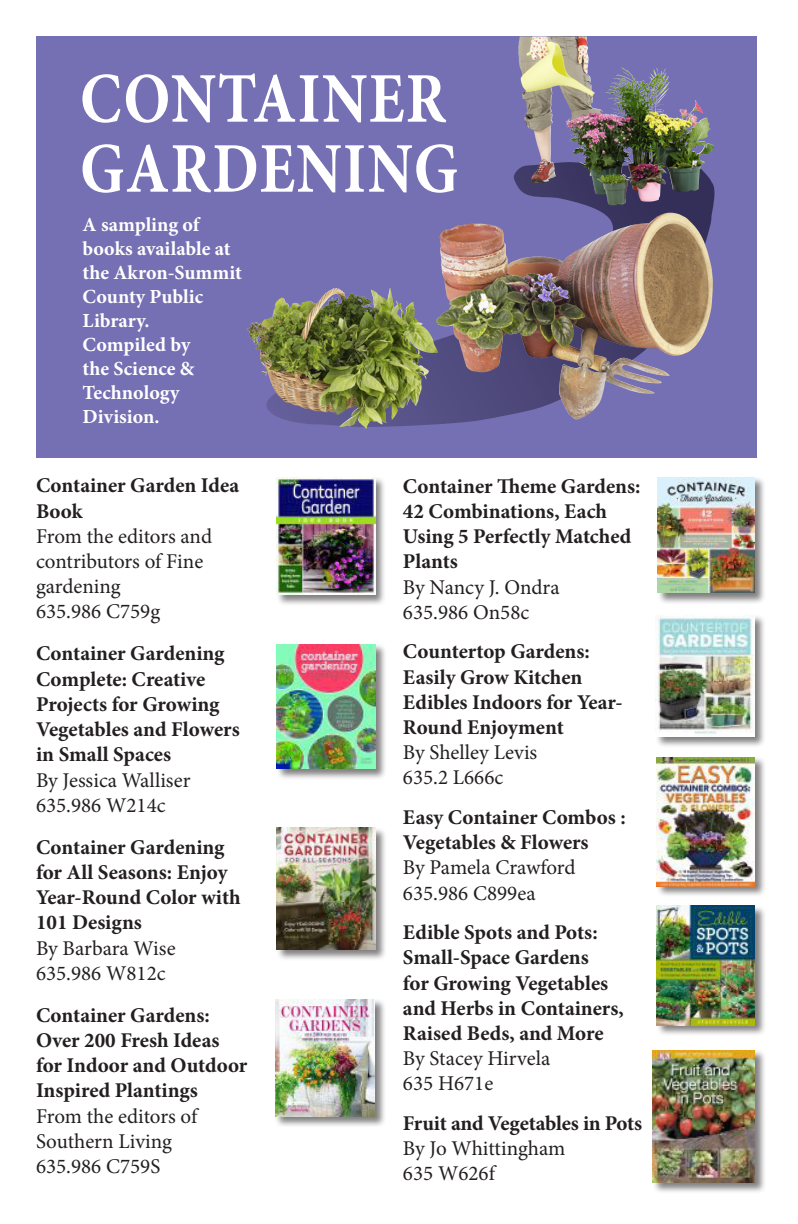
<style>
.page{position:relative;width:798px;height:1224px;background:#fff}
.page>*{position:absolute;margin:0;border:0;box-sizing:border-box;transform-origin:0 0}
.t1{font:700 71.4px "Minion Pro";letter-spacing:.02em;color:#fff;scale:.86 1}
.t2{font:700 21px/25.2px "Minion Pro";color:#231f20}
.t3{font:21px/25.2px "Minion Pro";color:#231f20}
.t4{font:700 20px/24px "Minion Pro";color:#fff}
</style>
<div class="page">
<div style="left:36px;top:36px;width:720px;height:421px;background:#756fb3"></div>
<img style="left:266px;top:160px;width:449px;height:267px">
<img style="left:436px;top:213px;width:230px;height:160px">
<img style="left:518px;top:36px;width:59px;height:147px">
<img style="left:255px;top:288px;width:135px;height:36px">
<div style="left:275px;top:476px;width:111px;height:130px;background:#231f20;opacity:.57"></div>
<img style="left:276px;top:477px;width:99px;height:117px">
<div style="left:276px;top:643px;width:110px;height:137px;background:#231f20;opacity:.57"></div>
<img style="left:276px;top:644px;width:99px;height:125px">
<div style="left:276px;top:827px;width:111px;height:134px;background:#231f20;opacity:.57"></div>
<img style="left:277px;top:828px;width:98px;height:121px">
<div style="left:274px;top:998px;width:112px;height:129px;background:#231f20;opacity:.57"></div>
<img style="left:275px;top:999px;width:100px;height:117px">
<div style="left:656px;top:476px;width:110px;height:128px;background:#231f20;opacity:.57"></div>
<img style="left:657px;top:477px;width:97px;height:116px">
<div style="left:654px;top:614px;width:111px;height:134px;background:#231f20;opacity:.57"></div>
<img style="left:655px;top:615px;width:99px;height:121px">
<div style="left:655px;top:756px;width:110px;height:141px;background:#231f20;opacity:.57"></div>
<img style="left:656px;top:757px;width:98px;height:129px">
<div style="left:655px;top:905px;width:110px;height:131px;background:#231f20;opacity:.57"></div>
<img style="left:656px;top:906px;width:98px;height:119px">
<div style="left:651px;top:1049px;width:114px;height:144px;background:#231f20;opacity:.57"></div>
<img style="left:652px;top:1050px;width:102px;height:132px">
<p class="t1" style="left:80px;top:49px;width:427px">CONTAINER</p>
<p class="t1" style="left:80px;top:119px;width:441px">GARDENING</p>
<p class="t4" style="left:83px;top:212px;width:161px">A sampling of books available at the Akron-Summit<br>County Public<br>Library.</p>
<p class="t4" style="left:83px;top:332px;width:113px">Compiled by the Science &amp;<br>Technology<br>Division.</p>
<p class="t2" style="left:36px;top:473px;width:204px">Container Garden Idea<br>Book</p>
<p class="t3" style="left:36px;top:524px;width:177px">From the editors and contributors of Fine gardening</p>
<p class="t3" style="left:36px;top:599px;width:126px">635.986 C759g</p>
<p class="t2" style="left:36px;top:641px;width:205px">Container Gardening<br>Complete: Creative<br>Projects for Growing<br>Vegetables and Flowers in Small Spaces</p>
<p class="t3" style="left:36px;top:767px;width:156px">By Jessica Walliser</p>
<p class="t3" style="left:36px;top:792px;width:131px">635.986 W214c</p>
<p class="t2" style="left:36px;top:834px;width:206px">Container Gardening for All Seasons: Enjoy<br>Year‑Round Color with<br>101 Designs</p>
<p class="t3" style="left:36px;top:935px;width:141px">By Barbara Wise</p>
<p class="t3" style="left:36px;top:960px;width:131px">635.986 W812c</p>
<p class="t2" style="left:36px;top:1002px;width:213px">Container Gardens:<br>Over 200 Fresh Ideas for Indoor and Outdoor<br>Inspired Plantings</p>
<p class="t3" style="left:36px;top:1103px;width:163px">From the editors of<br>Southern Living</p>
<p class="t3" style="left:36px;top:1154px;width:126px">635.986 C759S</p>
<p class="t2" style="left:403px;top:473px;width:239px">Container Theme Gardens:<br>42 Combinations, Each<br>Using 5 Perfectly Matched<br>Plants</p>
<p class="t3" style="left:403px;top:574px;width:158px">By Nancy J. Ondra</p>
<p class="t3" style="left:403px;top:599px;width:128px">635.986 On58c</p>
<p class="t2" style="left:403px;top:639px;width:221px">Countertop Gardens:<br>Easily Grow Kitchen<br>Edibles Indoors for Year-<br>Round Enjoyment</p>
<p class="t3" style="left:403px;top:740px;width:136px">By Shelley Levis</p>
<p class="t3" style="left:403px;top:765px;width:102px">635.2 L666c</p>
<p class="t2" style="left:403px;top:804px;width:224px">Easy Container Combos :<br>Vegetables &amp; Flowers</p>
<p class="t3" style="left:403px;top:855px;width:174px">By Pamela Crawford</p>
<p class="t3" style="left:403px;top:880px;width:134px">635.986 C899ea</p>
<p class="t2" style="left:403px;top:919px;width:222px">Edible Spots and Pots:<br>Small-Space Gardens<br>for Growing Vegetables and Herbs in Containers,<br>Raised Beds, and More</p>
<p class="t3" style="left:403px;top:1046px;width:149px">By Stacey Hirvela</p>
<p class="t3" style="left:403px;top:1071px;width:92px">635 H671e</p>
<p class="t2" style="left:403px;top:1110px;width:241px">Fruit and Vegetables in Pots</p>
<p class="t3" style="left:403px;top:1136px;width:164px">By Jo Whittingham</p>
<p class="t3" style="left:403px;top:1161px;width:93px">635 W626f</p>
</div>
